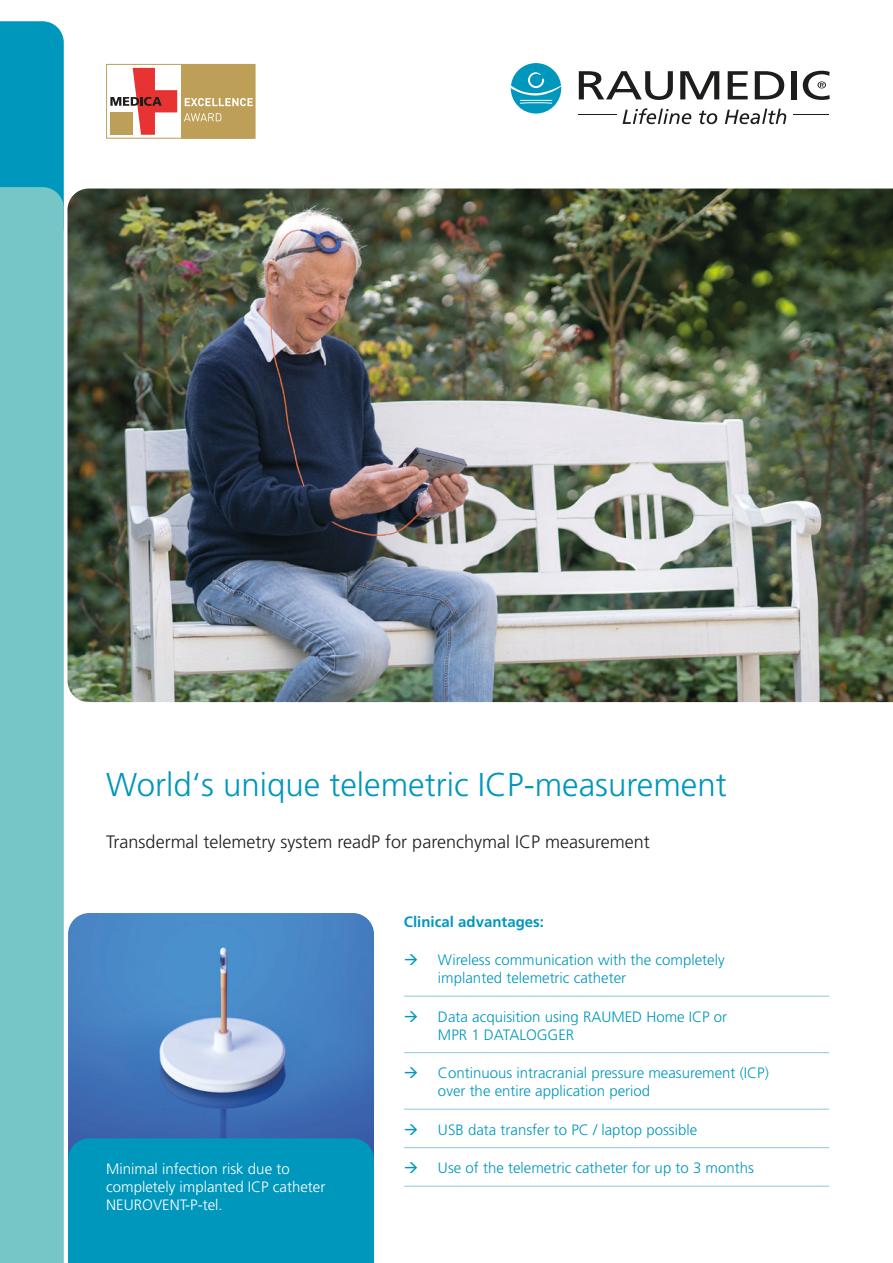
<style>
.page{position:relative;width:893px;height:1263px;background:#fff}
.page>*{position:absolute;margin:0;border:0;box-sizing:border-box;transform-origin:0 0}
.t1{font:300 33px "Frutiger";color:#0097bc}
.t2{font:300 18px "Frutiger";color:#1d1d1b}
.t3{font:300 15px/18px "Frutiger";color:#0097bc}
.t4{font:300 15px/18px "Frutiger";color:#fff}
.t5{font:700 15px "Frutiger";color:#0097bc}
</style>
<div class="page">
<img style="left:68px;top:913px;width:306px;height:225px">
<div style="left:0;top:21px;width:64px;height:166px;background:#0097bc"></div>
<div style="left:0;top:187px;width:64px;height:1076px;background:#76c6c7"></div>
<svg style="left:579px;top:71px;width:94px;height:29px"></svg>
<svg style="left:680px;top:71px;width:39px;height:28px"></svg>
<svg style="left:728px;top:71px;width:20px;height:28px"></svg>
<svg style="left:755px;top:71px;width:29px;height:28px"></svg>
<div style="left:791px;top:71px;width:5px;height:28px;background:#1d1d1b"></div>
<svg style="left:803px;top:71px;width:27px;height:29px"></svg>
<div style="left:511px;top:63px;width:50px;height:51px;background:#0097bc;border-radius:50%"></div>
<svg style="left:511px;top:71px;width:50px;height:33px"></svg>
<svg style="left:623px;top:108px;width:68px;height:16px"></svg>
<svg style="left:699px;top:110px;width:18px;height:14px"></svg>
<svg style="left:725px;top:109px;width:61px;height:15px"></svg>
<hr style="left:793px;top:114px;width:36px;height:1px;background:#1d1d1b">
<hr style="left:578px;top:114px;width:38px;height:1px;background:#1d1d1b">
<svg style="left:110px;top:64px;width:146px;height:75px"></svg>
<div style="left:68px;top:1138px;width:306px;height:125px;background:#0097bc"></div>
<img style="left:68px;top:189px;width:825px;height:513px">
<hr style="left:404px;top:996px;width:425px;height:1px;background:#8fcadf">
<hr style="left:404px;top:1052px;width:425px;height:1px;background:#8fcadf">
<hr style="left:404px;top:1109px;width:425px;height:1px;background:#8fcadf">
<hr style="left:404px;top:1147px;width:425px;height:1px;background:#8fcadf">
<hr style="left:404px;top:1186px;width:425px;height:1px;background:#8fcadf">
<h1 class="t1" style="left:106px;top:765px;width:622px">World‘s unique telemetric ICP-measurement</h1>
<p class="t2" style="left:106px;top:832px;width:545px">Transdermal telemetry system readP for parenchymal ICP measurement</p>
<p class="t5" style="left:404px;top:912px;width:142px">Clinical advantages:</p>
<p class="t3" style="left:438px;top:951px;width:288px;text-indent:-34px">→ Wireless communication with the completely implanted telemetric catheter</p>
<p class="t3" style="left:438px;top:1007px;width:291px;text-indent:-34px">→ Data acquisition using RAUMED Home ICP or<br>MPR 1 DATALOGGER</p>
<p class="t3" style="left:438px;top:1064px;width:332px;text-indent:-34px">→ Continuous intracranial pressure measurement (ICP) over the entire application period</p>
<p class="t3" style="left:404px;top:1120px;width:295px">→ USB data transfer to PC / laptop possible</p>
<p class="t4" style="left:106px;top:1159px;width:185px">Minimal infection risk due to</p>
<p class="t3" style="left:404px;top:1159px;width:351px">→ Use of the telemetric catheter for up to 3 months</p>
<p class="t4" style="left:106px;top:1177px;width:221px">completely implanted ICP catheter<br>NEUROVENT-P-tel.</p>
</div>
